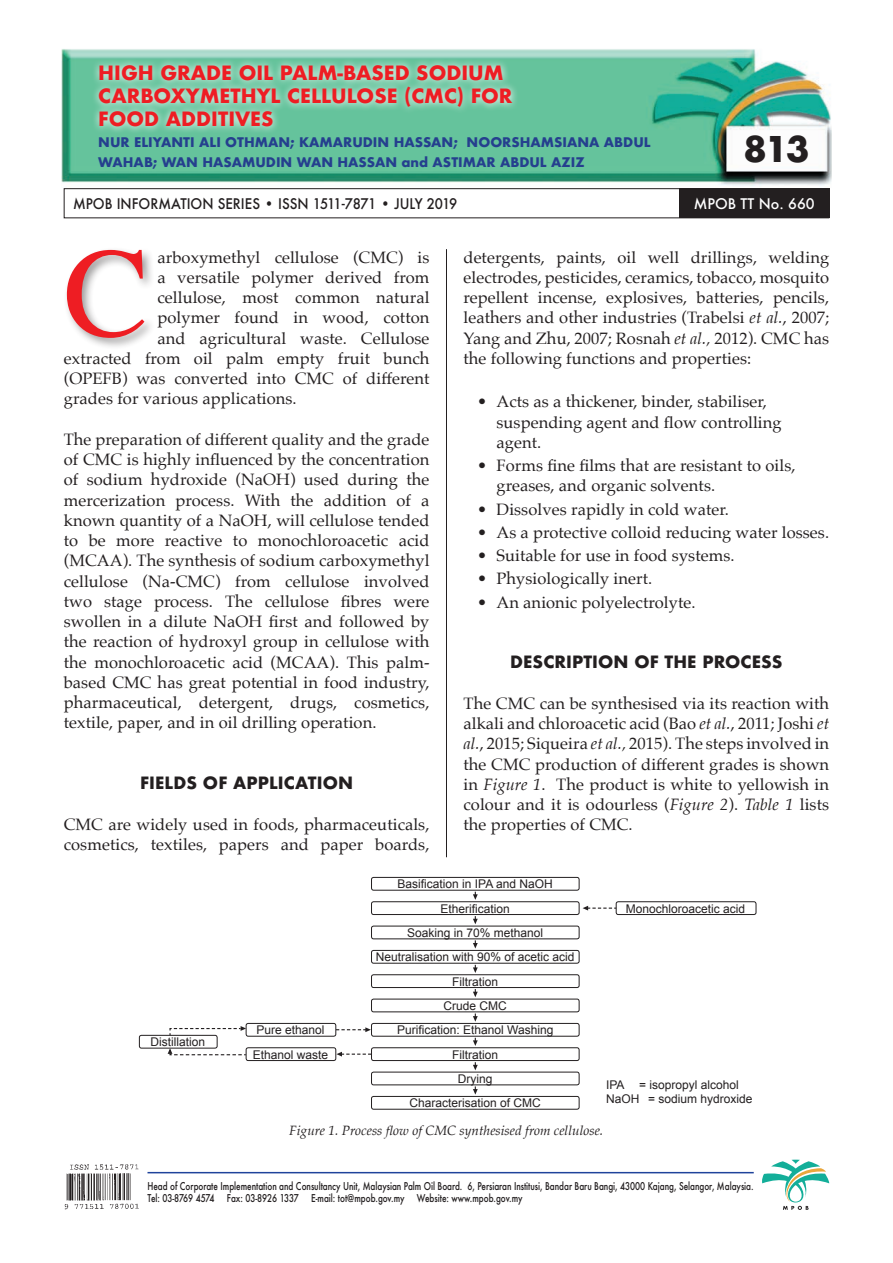
<style>
.page{position:relative;width:893px;height:1263px;background:#fff}
.page>*{position:absolute;margin:0;border:0;box-sizing:border-box;transform-origin:0 0}
.t1{font:127.5px "Times";color:#ee1d23}
.t2{font:700 34.5px "Futura";color:#231f20}
.t3{font:700 19.2px/23px "Futura";color:#ee1d23}
.t4{font:16.5px/20.2px "Palatino";letter-spacing:.005em;color:#231f20;text-align:justify}
.t5{font:700 16.5px "Futura";letter-spacing:.005em;color:#231f20}
.t6{font:500 14.25px "Futura";color:#231f20;scale:.93 1}
.t7{font:500 14.25px "Futura";color:#fff}
.t8{font:italic 13.5px "Palatino";color:#231f20}
.t9{font:700 12.9px/19.4px "Futura";color:#253f8e}
.t10{font:12px/24.3px "Arial";color:#231f20;text-align:center}
.t11{font:500 10.5px/12.6px "Futura";letter-spacing:-.005em;color:#231f20;scale:.78 1}
.s1{font-style:italic}
</style>
<div class="page">
<hr style="left:147px;top:1172px;width:607px;height:1px;background:#1f439b">
<img style="left:61px;top:49px;width:771px;height:137px">
<div style="left:64px;top:188px;width:765px;height:30px;border:1px solid #231f20"></div>
<div style="left:679px;top:188px;width:150px;height:30px;background:#231f20"></div>
<img style="left:64px;top:1164px;width:75px;height:46px">
<svg style="left:762px;top:1160px;width:67px;height:50px"></svg>
<svg style="left:91px;top:57px;width:428px;height:77px;background:#88d0b2"></svg>
<div style="left:63px;top:246px;width:93px;height:104px;background:#231f20;opacity:.45"></div>
<hr style="left:446px;top:249px;width:1px;height:608px;background:#231f20">
<svg style="left:583px;top:906px;width:33px;height:4px"></svg>
<div style="left:616px;top:901px;width:140px;height:14px;border:1px solid #231f20;border-radius:2px"></div>
<svg style="left:336px;top:1052px;width:35px;height:4px"></svg>
<svg style="left:336px;top:1027px;width:35px;height:5px"></svg>
<div style="left:246px;top:1023px;width:90px;height:13px;border:1px solid #231f20;border-radius:2px"></div>
<div style="left:246px;top:1047px;width:90px;height:14px;border:1px solid #231f20;border-radius:2px"></div>
<div style="left:139px;top:1035px;width:78px;height:13px;border:1px solid #231f20;border-radius:2px"></div>
<svg style="left:168px;top:1048px;width:79px;height:8px"></svg>
<svg style="left:169px;top:1026px;width:77px;height:10px"></svg>
<div style="left:371px;top:877px;width:208px;height:13px;border:1px solid #231f20;border-radius:2px"></div>
<div style="left:371px;top:926px;width:208px;height:13px;border:1px solid #231f20;border-radius:2px"></div>
<div style="left:371px;top:950px;width:208px;height:13px;border:1px solid #231f20;border-radius:2px"></div>
<div style="left:371px;top:1096px;width:208px;height:13px;border:1px solid #231f20;border-radius:2px"></div>
<div style="left:371px;top:1072px;width:208px;height:13px;border:1px solid #231f20;border-radius:2px"></div>
<div style="left:371px;top:1047px;width:208px;height:14px;border:1px solid #231f20;border-radius:2px"></div>
<div style="left:371px;top:1023px;width:208px;height:13px;border:1px solid #231f20;border-radius:2px"></div>
<div style="left:371px;top:999px;width:208px;height:13px;border:1px solid #231f20;border-radius:2px"></div>
<div style="left:371px;top:974px;width:208px;height:14px;border:1px solid #231f20;border-radius:2px"></div>
<div style="left:371px;top:901px;width:208px;height:14px;border:1px solid #231f20;border-radius:2px"></div>
<svg style="left:473px;top:892px;width:5px;height:8px"></svg>
<svg style="left:473px;top:916px;width:5px;height:8px"></svg>
<svg style="left:473px;top:940px;width:5px;height:8px"></svg>
<svg style="left:473px;top:965px;width:5px;height:8px"></svg>
<svg style="left:473px;top:989px;width:5px;height:8px"></svg>
<svg style="left:473px;top:1013px;width:5px;height:9px"></svg>
<svg style="left:473px;top:1062px;width:5px;height:8px"></svg>
<svg style="left:473px;top:1038px;width:5px;height:8px"></svg>
<svg style="left:473px;top:1086px;width:5px;height:8px"></svg>
<p class="t3" style="left:98px;top:61px;width:416px">HIGH GRADE OIL PALM-BASED SODIUM<br>CARBOXYMETHYL CELLULOSE (CMC) FOR<br>FOOD ADDITIVES</p>
<p class="t9" style="left:98px;top:133px;width:554px">NUR ELIYANTI ALI OTHMAN; KAMARUDIN HASSAN; NOORSHAMSIANA ABDUL<br>WAHAB; WAN HASAMUDIN WAN HASSAN and ASTIMAR ABDUL AZIZ</p>
<h2 class="t2" style="left:744px;top:124px;width:68px">813</h2>
<p class="t6" style="left:73px;top:194px;width:415px">MPOB INFORMATION SERIES • ISSN 1511-7871 • JULY 2019</p>
<p class="t7" style="left:694px;top:194px;width:122px">MPOB TT No. 660</p>
<p class="t4" style="left:157px;top:247px;width:273px">arboxymethyl cellulose (CMC) is</p>
<p class="t4" style="left:157px;top:267px;width:273px">a versatile polymer derived from</p>
<p class="t4" style="left:157px;top:287px;width:273px">cellulose, most common natural</p>
<p class="t4" style="left:157px;top:308px;width:273px">polymer found in wood, cotton</p>
<p class="t4" style="left:157px;top:328px;width:273px">and agricultural waste. Cellulose</p>
<p class="t4" style="left:64px;top:348px;width:367px">extracted from oil palm empty fruit bunch</p>
<p class="t4" style="left:64px;top:368px;width:367px">(OPEFB) was converted into CMC of different</p>
<p class="t4" style="left:64px;top:389px;width:234px">grades for various applications.</p>
<p class="t4" style="left:64px;top:429px;width:367px">The preparation of different quality and the grade of CMC is highly influenced by the concentration of sodium hydroxide (NaOH) used during the mercerization process. With the addition of a known quantity of a NaOH, will cellulose tended to be more reactive to monochloroacetic acid (MCAA). The synthesis of sodium carboxymethyl cellulose (Na-CMC) from cellulose involved two stage process. The cellulose fibres were swollen in a dilute NaOH first and followed by the reaction of hydroxyl group in cellulose with the monochloroacetic acid (MCAA). This palm&shy;based CMC has great potential in food industry, pharmaceutical, detergent, drugs, cosmetics, textile, paper, and in oil drilling operation.</p>
<h1 class="t1" style="left:64px;top:174px;width:87px">C</h1>
<p class="t5" style="left:140px;top:771px;width:215px">FIELDS OF APPLICATION</p>
<p class="t4" style="left:64px;top:814px;width:367px">CMC are widely used in foods, pharmaceuticals, cosmetics, textiles, papers and paper boards,</p>
<p class="t4" style="left:463px;top:247px;width:367px">detergents, paints, oil well drillings, welding electrodes, pesticides, ceramics, tobacco, mosquito repellent incense, explosives, batteries, pencils, leathers and other industries (Trabelsi <span class="s1">et al.</span>, 2007; Yang and Zhu, 2007; Rosnah <span class="s1">et al.,</span> 2012). CMC has the following functions and properties:</p>
<p class="t4" style="left:496px;top:392px;width:287px;text-align:left;text-indent:-20px">• Acts as a thickener, binder, stabiliser, suspending agent and flow controlling agent.</p>
<p class="t4" style="left:496px;top:455px;width:301px;text-indent:-20px">• Forms fine films that are resistant to oils, greases, and organic solvents.</p>
<p class="t4" style="left:477px;top:499px;width:254px">• Dissolves rapidly in cold water.</p>
<p class="t4" style="left:477px;top:522px;width:354px">• As a protective colloid reducing water losses.</p>
<p class="t4" style="left:477px;top:545px;width:259px">• Suitable for use in food systems.</p>
<p class="t4" style="left:477px;top:568px;width:177px">• Physiologically inert.</p>
<p class="t4" style="left:477px;top:592px;width:220px">• An anionic polyelectrolyte.</p>
<p class="t5" style="left:510px;top:650px;width:274px">DESCRIPTION OF THE PROCESS</p>
<p class="t4" style="left:463px;top:693px;width:367px">The CMC can be synthesised via its reaction with alkali and chloroacetic acid (Bao <span class="s1">et al.</span>, 2011; Joshi <span class="s1">et al.</span>, 2015; Siqueira <span class="s1">et al.,</span> 2015). The steps involved in the CMC production of different grades is shown in <span class="s1">Figure 1</span>. The product is white to yellowish in colour and it is odourless (<span class="s1">Figure 2</span>). <span class="s1">Table 1</span> lists the properties of CMC.</p>
<p class="t10" style="left:150px;top:1030px;width:56px">Distillation</p>
<p class="t10" style="left:253px;top:1018px;width:77px">Pure ethanol<br>Ethanol waste</p>
<p class="t10" style="left:398px;top:872px;width:157px">Basification in IPA and NaOH</p>
<p class="t10" style="left:376px;top:920px;width:200px">Soaking in 70% methanol<br>Neutralisation with 90% of acetic acid</p>
<p class="t10" style="left:440px;top:896px;width:71px">Etherification</p>
<p class="t10" style="left:452px;top:969px;width:48px">Filtration</p>
<p class="t10" style="left:443px;top:993px;width:65px">Crude CMC</p>
<p class="t10" style="left:397px;top:1018px;width:158px">Purification: Ethanol Washing</p>
<p class="t10" style="left:452px;top:1042px;width:48px">Filtration</p>
<p class="t10" style="left:458px;top:1066px;width:36px">Drying</p>
<p class="t10" style="left:409px;top:1091px;width:133px">Characterisation of CMC</p>
<p class="t10" style="left:626px;top:896px;width:121px">Monochloroacetic acid</p>
<p class="t10" style="left:606px;top:1077px;width:148px;line-height:14.4px;text-align:left">IPA = isopropyl alcohol<br>NaOH = sodium hydroxide</p>
<p class="t8" style="left:289px;top:1119px;width:315px">Figure 1. Process flow of CMC synthesised from cellulose.</p>
<p class="t11" style="left:147px;top:1179px;width:779px">Head of Corporate Implementation and Consultancy Unit, Malaysian Palm Oil Board. 6, Persiaran Institusi, Bandar Baru Bangi, 43000 Kajang, Selangor, Malaysia.<br>Tel: 03-8769 4574 Fax: 03-8926 1337 E-mail: tot@mpob.gov.my Website: www.mpob.gov.my</p>
</div>
